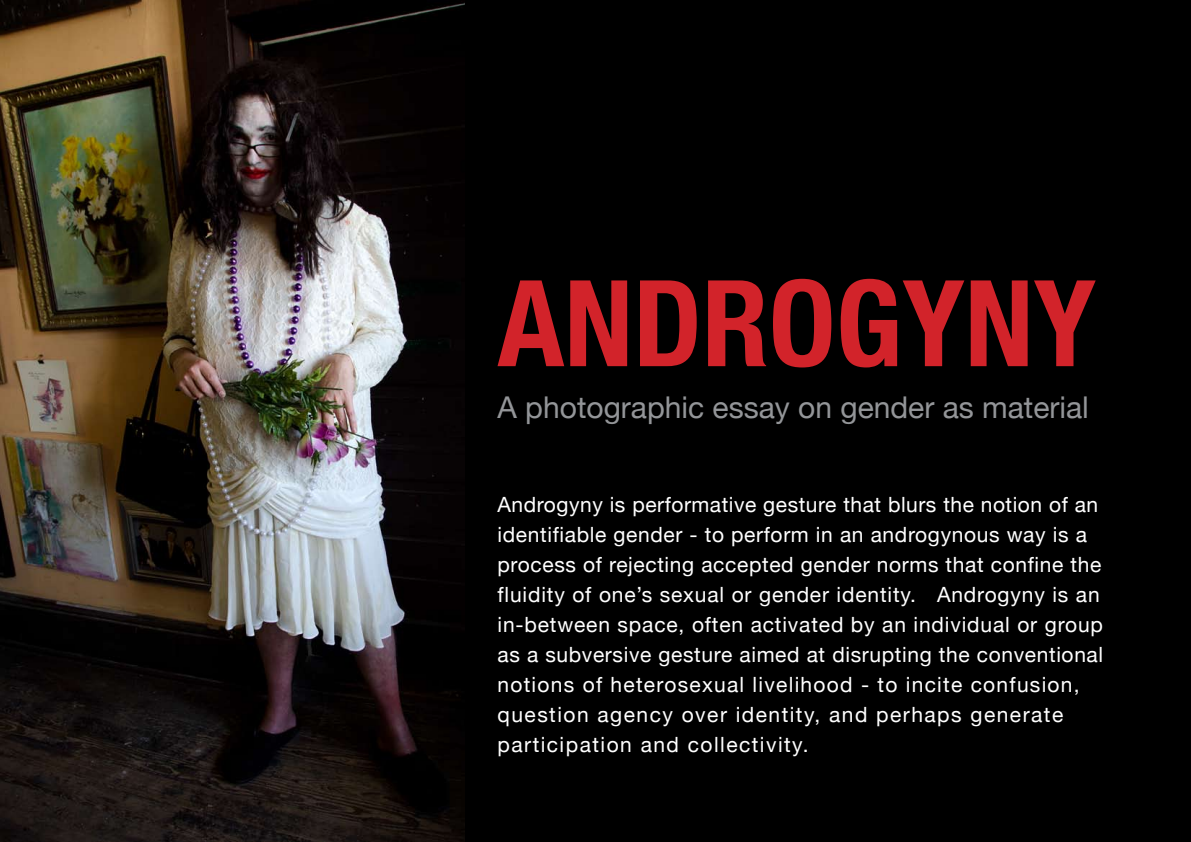
<style>
.page{position:relative;width:1191px;height:842px;background:#fff}
.page>*{position:absolute;margin:0;border:0;box-sizing:border-box;transform-origin:0 0}
.t1{font:700 condensed 120px "Helvetica Neue";color:#d2232a}
.t2{font:30px "Helvetica Neue";color:#939598}
.t3{font:21px/30px "Helvetica Neue";letter-spacing:.04em;color:#fff}
</style>
<div class="page">
<img style="left:0;top:0;width:465px;height:842px">
<div style="left:465px;top:0;width:726px;height:842px;background:#000"></div>
<h1 class="t1" style="left:497px;top:251px;width:600px">ANDROGYNY</h1>
<h2 class="t2" style="left:497px;top:390px;width:593px">A photographic essay on gender as material</h2>
<p class="t3" style="left:497px;top:489px;width:607px">Androgyny is performative gesture that blurs the notion of an identifiable gender - to perform in an androgynous way is a process of rejecting accepted gender norms that confine the fluidity of one’s sexual or gender identity. Androgyny is an in-between space, often activated by an individual or group as a subversive gesture aimed at disrupting the conventional notions of heterosexual livelihood - to incite confusion, question agency over identity, and perhaps generate participation and collectivity.</p>
</div>
